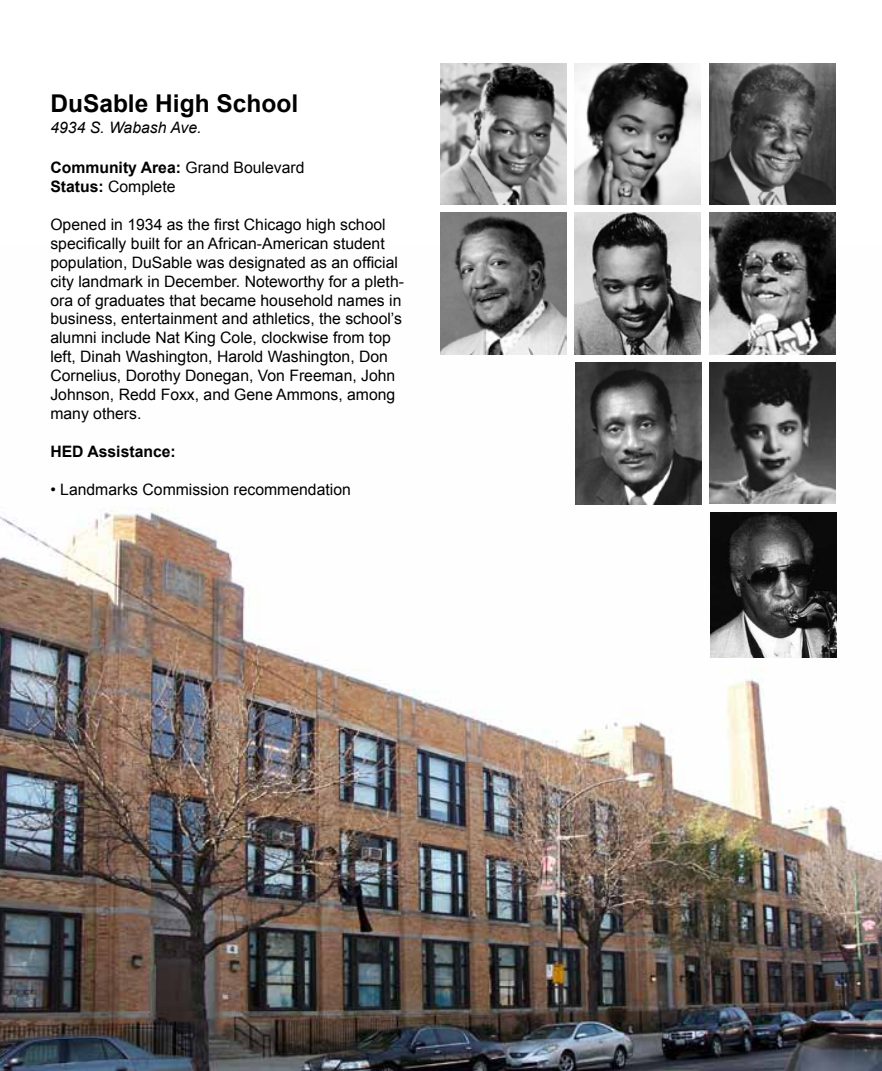
<style>
.page{position:relative;width:882px;height:1071px;background:#fff}
.page>*{position:absolute;margin:0;border:0;box-sizing:border-box;transform-origin:0 0}
.t1{font:700 24.5px "Arial";color:#000}
.t2{font:15.75px/18.9px "Arial";color:#000}
.t3{font:italic 15.75px "Arial";color:#000}
.t4{font:700 15.75px "Arial";color:#000}
.s1{font-weight:700}
</style>
<div class="page">
<img style="left:0;top:246px;width:882px;height:825px">
<img style="left:441px;top:63px;width:126px;height:142px">
<img style="left:441px;top:213px;width:126px;height:142px">
<img style="left:575px;top:362px;width:126px;height:143px">
<img style="left:710px;top:63px;width:126px;height:142px">
<img style="left:710px;top:213px;width:126px;height:142px">
<img style="left:574px;top:63px;width:126px;height:142px">
<img style="left:710px;top:363px;width:126px;height:141px">
<img style="left:574px;top:213px;width:126px;height:141px">
<img style="left:710px;top:513px;width:126px;height:145px">
<h1 class="t1" style="left:50px;top:88px;width:249px">DuSable High School</h1>
<p class="t3" style="left:50px;top:118px;width:153px">4934 S. Wabash Ave.</p>
<p class="t2" style="left:50px;top:158px;width:256px"><span class="s1">Community Area:</span> Grand Boulevard<br><span class="s1">Status:</span> Complete</p>
<p class="t2" style="left:50px;top:215px;width:355px">Opened in 1934 as the first Chicago high school specifically built for an African-American student population, DuSable was designated as an official city landmark in December. Noteworthy for a pleth&shy;ora of graduates that became household names in business, entertainment and athletics, the school’s alumni include Nat King Cole, clockwise from top left, Dinah Washington, Harold Washington, Don Cornelius, Dorothy Donegan, Von Freeman, John Johnson, Redd Foxx, and Gene Ammons, among many others.</p>
<p class="t4" style="left:50px;top:441px;width:127px">HED Assistance:</p>
<p class="t2" style="left:50px;top:480px;width:302px">• Landmarks Commission recommendation</p>
</div>
